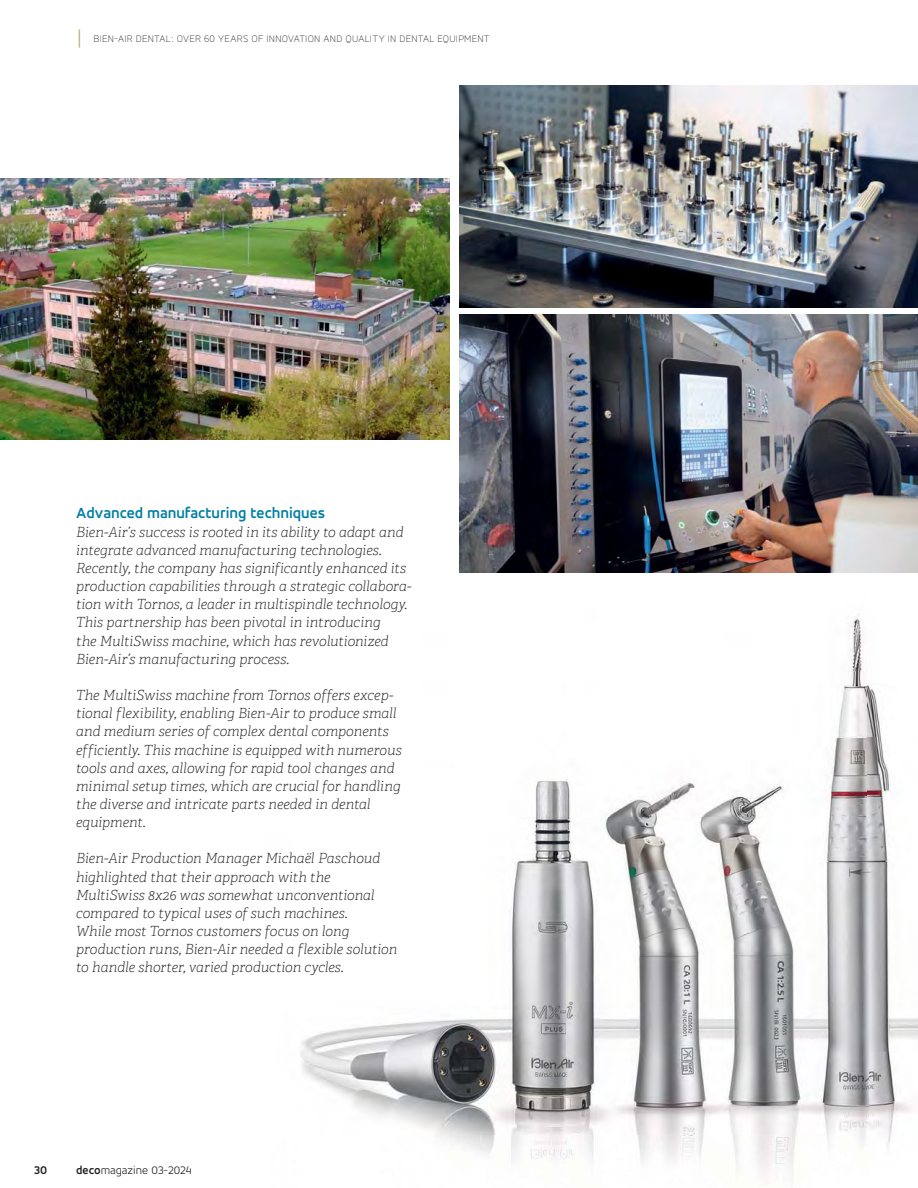
<style>
.page{position:relative;width:918px;height:1188px;background:#fff}
.page>*{position:absolute;margin:0;border:0;box-sizing:border-box;transform-origin:0 0}
.t1{font:300 21px "DIN Pro";color:#aaa869}
.t2{font:700 15.75px "Tornos Accord Alt";color:#007fa4}
.t3{font:italic 100 13.95px/18.1px "Adelle";color:#231f20}
.t4{font:300 12px "Tornos Accord Alt";color:#231f20}
.t5{font:700 12px "Tornos Accord Alt";color:#231f20}
.t6{font:100 10.5px "Tornos Accord Alt";letter-spacing:.025em;color:#231f20}
.s1{font-weight:700}
</style>
<div class="page">
<img style="left:301px;top:614px;width:617px;height:569px">
<img style="left:459px;top:315px;width:459px;height:258px">
<img style="left:459px;top:85px;width:459px;height:222px">
<img style="left:0;top:179px;width:450px;height:260px">
<h1 class="t1" style="left:76px;top:27px;width:8px">|</h1>
<p class="t6" style="left:94px;top:35px;width:398px">BIEN-AIR DENTAL: OVER 60 YEARS OF INNOVATION AND QUALITY IN DENTAL EQUIPMENT</p>
<p class="t2" style="left:76px;top:506px;width:251px">Advanced manufacturing techniques</p>
<p class="t3" style="left:76px;top:524px;width:337px">Bien-Air’s success is rooted in its ability to adapt and integrate advanced manufacturing technologies.<br>Recently, the company has significantly enhanced its production capabilities through a strategic collabora&shy;tion with Tornos, a leader in multispindle technology.<br>This partnership has been pivotal in introducing<br>the MultiSwiss machine, which has revolutionized Bien-Air’s manufacturing process.</p>
<p class="t3" style="left:76px;top:688px;width:327px">The MultiSwiss machine from Tornos offers excep&shy;tional flexibility, enabling Bien-Air to produce small and medium series of complex dental components efficiently. This machine is equipped with numerous tools and axes, allowing for rapid tool changes and minimal setup times, which are crucial for handling the diverse and intricate parts needed in dental equipment.</p>
<p class="t3" style="left:76px;top:851px;width:323px">Bien-Air Production Manager Michaël Paschoud highlighted that their approach with the MultiSwiss 8x26 was somewhat unconventional compared to typical uses of such machines.<br>While most Tornos customers focus on long production runs, Bien-Air needed a flexible solution to handle shorter, varied production cycles.</p>
<p class="t5" style="left:34px;top:1165px;width:15px">30</p>
<p class="t4" style="left:76px;top:1166px;width:117px"><span class="s1">deco</span>magazine 03-2024</p>
</div>
